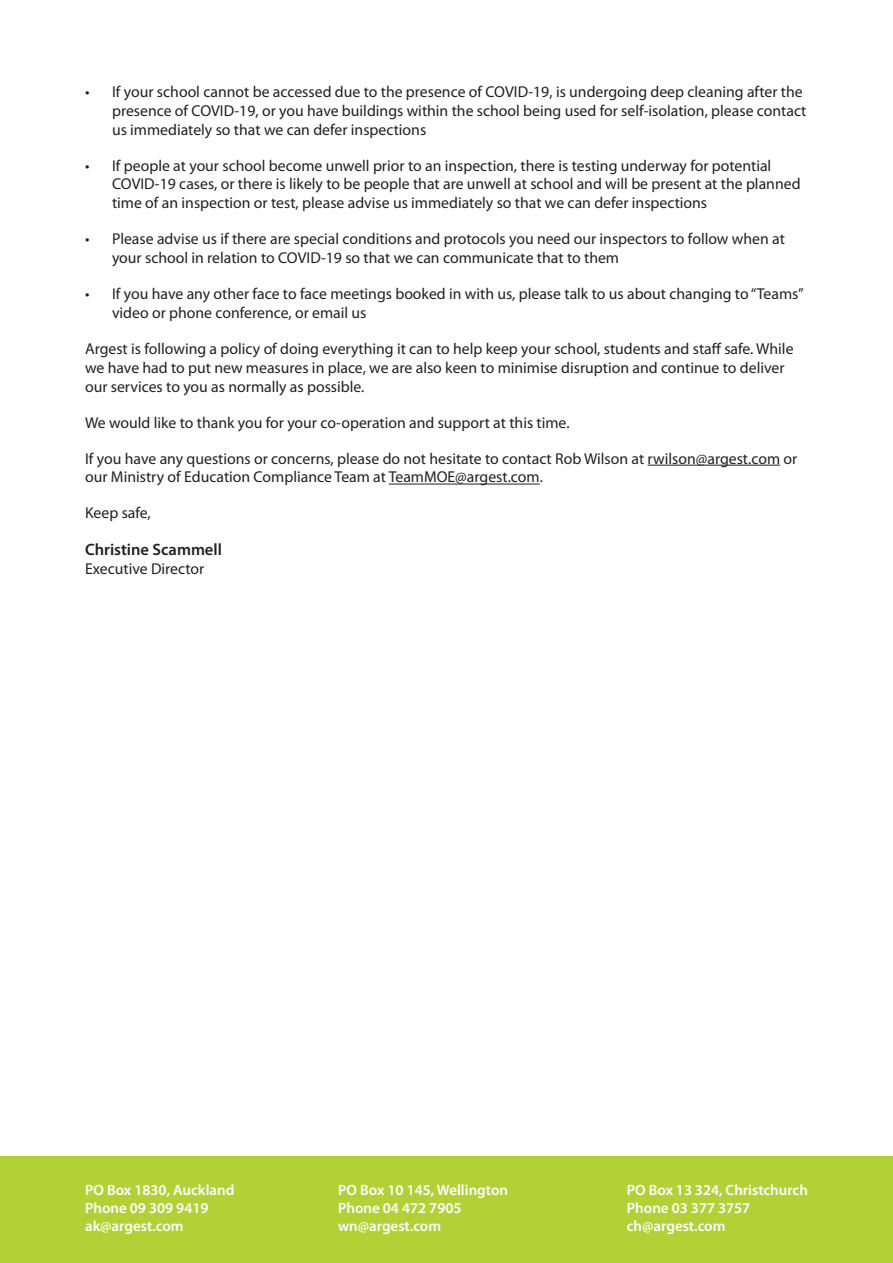
<style>
.page{position:relative;width:893px;height:1263px;background:#fff}
.page>*{position:absolute;margin:0;border:0;box-sizing:border-box;transform-origin:0 0}
.main{font:600 16.5px "Myriad Pro";color:#231f20}
.main-2{font:15.75px/18.9px "Myriad Pro";color:#231f20}
.t1{font:600 15px/18px "Myriad Pro";color:#fff}
</style>
<div class="page">
<div style="left:0;top:1157px;width:893px;height:106px;background:#b3d136"></div>
<hr style="left:648px;top:465px;width:132px;height:1px;background:#231f20">
<hr style="left:389px;top:484px;width:151px;height:1px;background:#231f20">
<p class="main-2" style="left:112px;top:82px;width:696px;text-indent:-27px">• If your school cannot be accessed due to the presence of COVID-19, is undergoing deep cleaning after the presence of COVID-19, or you have buildings within the school being used for self-isolation, please contact us immediately so that we can defer inspections</p>
<p class="main-2" style="left:112px;top:156px;width:690px;text-indent:-27px">• If people at your school become unwell prior to an inspection, there is testing underway for potential<br>COVID-19 cases, or there is likely to be people that are unwell at school and will be present at the planned time of an inspection or test, please advise us immediately so that we can defer inspections</p>
<p class="main-2" style="left:112px;top:230px;width:674px;text-indent:-27px">• Please advise us if there are special conditions and protocols you need our inspectors to follow when at your school in relation to COVID-19 so that we can communicate that to them</p>
<p class="main-2" style="left:112px;top:285px;width:693px;text-indent:-27px">• If you have any other face to face meetings booked in with us, please talk to us about changing to “Teams” video or phone conference, or email us</p>
<p class="main-2" style="left:85px;top:339px;width:710px">Argest is following a policy of doing everything it can to help keep your school, students and staff safe. While we have had to put new measures in place, we are also keen to minimise disruption and continue to deliver our services to you as normally as possible.</p>
<p class="main-2" style="left:85px;top:413px;width:486px">We would like to thank you for your co-operation and support at this time.</p>
<p class="main-2" style="left:85px;top:449px;width:714px">If you have any questions or concerns, please do not hesitate to contact Rob Wilson at rwilson@argest.com or our Ministry of Education Compliance Team at TeamMOE@argest.com.</p>
<p class="main-2" style="left:85px;top:504px;width:67px">Keep safe,</p>
<p class="main" style="left:85px;top:540px;width:138px">Christine Scammell</p>
<p class="main-2" style="left:85px;top:560px;width:121px">Executive Director</p>
<p class="t1" style="left:85px;top:1181px;width:151px">PO Box 1830, Auckland<br>Phone 09 309 9419 ak@argest.com</p>
<p class="t1" style="left:338px;top:1181px;width:172px">PO Box 10 145, Wellington<br>Phone 04 472 7905 wn@argest.com</p>
<p class="t1" style="left:627px;top:1181px;width:183px">PO Box 13 324, Christchurch<br>Phone 03 377 3757 ch@argest.com</p>
</div>
